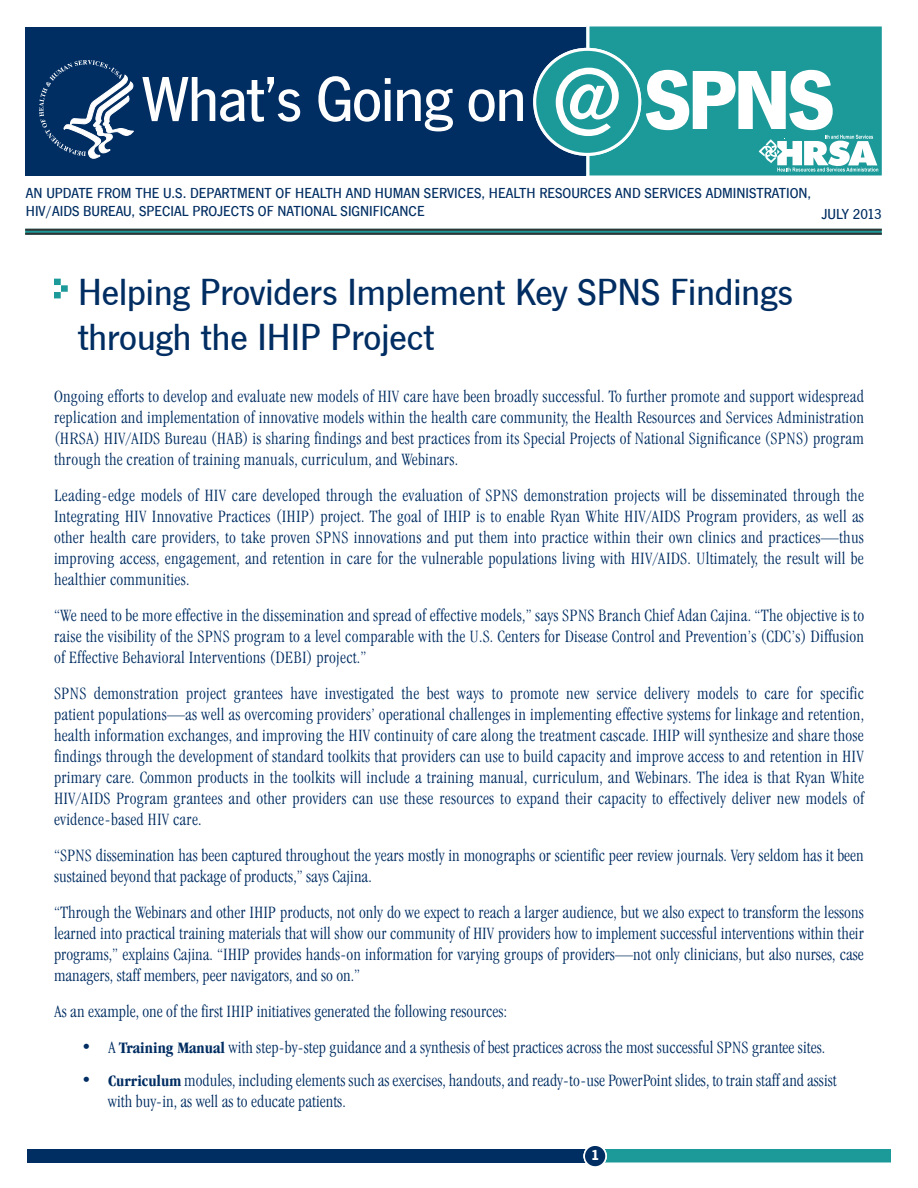
<style>
.page{position:relative;width:918px;height:1188px;background:#fff}
.page>*{position:absolute;margin:0;border:0;box-sizing:border-box;transform-origin:0 0}
.t1{font:600 99px "News Got T";color:#fff}
.t2{font:66px "News Gothic T Medium";letter-spacing:-.02em;color:#fff}
.t3{font:39px/45px "News Gothic T Medium";color:#002d62}
.t4{font:300 condensed 18px/21px "Garamond IT Cby BT";color:#002d62;text-align:justify}
.t5{font:15px/18px "News Gothic T Medium";color:#002d62}
.t6{font:15px "News Gothic T Medium";letter-spacing:-.02em;color:#002d62}
.t7{font:15px "News Gothic T Bold";color:#fff}
.s1{font-family:"News Gothic T Bold";font-size:87px}
.s2{font-family:"Garamond";font-weight:700;font-size:16.5px}
</style>
<div class="page">
<div style="left:54px;top:279px;width:7px;height:6px;background:#1c9999;border:2px solid #1c9999"></div>
<svg style="left:61px;top:285px;width:7px;height:7px"></svg>
<div style="left:54px;top:292px;width:7px;height:6px;background:#1c9999;border:2px solid #1c9999"></div>
<div style="left:594px;top:1149px;width:297px;height:13px;background:#1c9999"></div>
<div style="left:27px;top:1149px;width:567px;height:13px;background:#002d62"></div>
<svg style="left:25px;top:231px;width:857px;height:2px;background:#1e8c8c"></svg>
<hr style="left:25px;top:229px;width:857px;height:2px;background:#333">
<hr style="left:25px;top:233px;width:857px;height:2px;background:#333">
<div style="left:586px;top:27px;width:296px;height:149px;background:#1c9999;border:2px solid #1c9999"></div>
<div style="left:26px;top:27px;width:560px;height:149px;background:#002d62"></div>
<svg style="left:39px;top:60px;width:95px;height:99px"></svg>
<svg style="left:759px;top:135px;width:119px;height:37px"></svg>
<svg style="left:586px;top:26px;width:4px;height:150px"></svg>
<div style="left:535px;top:49px;width:105px;height:105px;background:#1c9999;border-radius:50%"></div>
<div style="left:533px;top:48px;width:108px;height:108px;border:3px solid #fff;border-radius:50%"></div>
<div style="left:584px;top:1145px;width:22px;height:22px;background:#002d62;border-radius:50%"></div>
<div style="left:584px;top:1144px;width:23px;height:24px;border:2px solid #fff;border-radius:50%"></div>
<h1 class="t1" style="left:552px;top:44px;width:72px">@</h1>
<p class="t2" style="left:142px;top:61px;width:695px">WHAT’S GOING ON <span class="s1">SPNS</span></p>
<p class="t5" style="left:26px;top:184px;width:787px">AN UPDATE FROM THE U.S. DEPARTMENT OF HEALTH AND HUMAN SERVICES, HEALTH RESOURCES AND SERVICES ADMINISTRATION,<br>HIV/AIDS BUREAU, SPECIAL PROJECTS OF NATIONAL SIGNIFICANCE</p>
<p class="t6" style="left:821px;top:206px;width:62px">JULY 2013</p>
<h1 class="t3" style="left:78px;top:269px;width:717px">HELPING PROVIDERS IMPLEMENT KEY SPNS FINDINGS<br>THROUGH THE IHIP PROJECT</h1>
<p class="t4" style="left:54px;top:386px;width:812px">Ongoing efforts to develop and evaluate new models of HIV care have been broadly successful. To further promote and support widespread replication and implementation of innovative models within the health care community, the Health Resources and Services Administration (HRSA) HIV/AIDS Bureau (HAB) is sharing findings and best practices from its Special Projects of National Significance (SPNS) program through the creation of training manuals, curriculum, and Webinars.</p>
<p class="t4" style="left:54px;top:485px;width:812px">Leading-edge models of HIV care developed through the evaluation of SPNS demonstration projects will be disseminated through the Integrating HIV Innovative Practices (IHIP) project. The goal of IHIP is to enable Ryan White HIV/AIDS Program providers, as well as other health care providers, to take proven SPNS innovations and put them into practice within their own clinics and practices—thus improving access, engagement, and retention in care for the vulnerable populations living with HIV/AIDS. Ultimately, the result will be healthier communities.</p>
<p class="t4" style="left:54px;top:605px;width:812px">“We need to be more effective in the dissemination and spread of effective models,” says SPNS Branch Chief Adan Cajina. “The objective is to raise the visibility of the SPNS program to a level comparable with the U.S. Centers for Disease Control and Prevention’s (CDC’s) Diffusion of Effective Behavioral Interventions (DEBI) project.”</p>
<p class="t4" style="left:54px;top:683px;width:812px">SPNS demonstration project grantees have investigated the best ways to promote new service delivery models to care for specific patient populations—as well as overcoming providers’ operational challenges in implementing effective systems for linkage and retention, health information exchanges, and improving the HIV continuity of care along the treatment cascade. IHIP will synthesize and share those findings through the development of standard toolkits that providers can use to build capacity and improve access to and retention in HIV primary care. Common products in the toolkits will include a training manual, curriculum, and Webinars. The idea is that Ryan White HIV/AIDS Program grantees and other providers can use these resources to expand their capacity to effectively deliver new models of evidence-based HIV care.</p>
<p class="t4" style="left:54px;top:845px;width:811px">“SPNS dissemination has been captured throughout the years mostly in monographs or scientific peer review journals. Very seldom has it been sustained beyond that package of products,” says Cajina.</p>
<p class="t4" style="left:54px;top:902px;width:811px">“Through the Webinars and other IHIP products, not only do we expect to reach a larger audience, but we also expect to transform the lessons learned into practical training materials that will show our community of HIV providers how to implement successful interventions within their programs,” explains Cajina. “IHIP provides hands-on information for varying groups of providers—not only clinicians, but also nurses, case managers, staff members, peer navigators, and so on.”</p>
<p class="t4" style="left:54px;top:1001px;width:455px">As an example, one of the first IHIP initiatives generated the following resources:</p>
<p class="t4" style="left:81px;top:1037px;width:746px">• A <span class="s2">Training Manual</span> with step-by-step guidance and a synthesis of best practices across the most successful SPNS grantee sites.</p>
<p class="t4" style="left:108px;top:1070px;width:730px;text-indent:-27px">• <span class="s2">Curriculum</span> modules, including elements such as exercises, handouts, and ready-to-use PowerPoint slides, to train staff and assist with buy-in, as well as to educate patients.</p>
<p class="t7" style="left:591px;top:1146px;width:10px">1</p>
</div>
